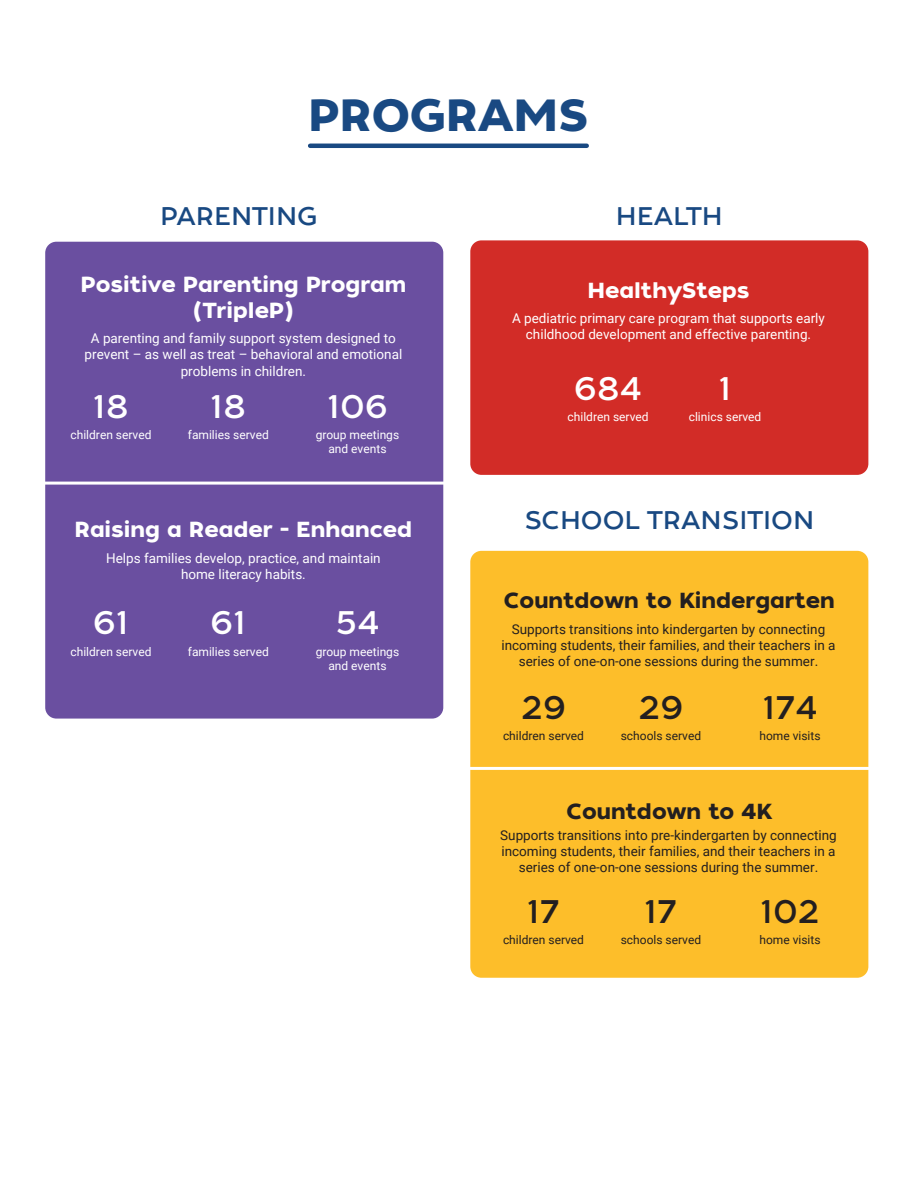
<style>
.page{position:relative;width:918px;height:1188px;background:#fff}
.page>*{position:absolute;margin:0;border:0;box-sizing:border-box;transform-origin:0 0}
.t1{font:45px "Tide Sans 600 Bunny";color:#194982}
.t2{font:32.7px "Tide Sans 400 Lil Dude";color:#fff}
.t3{font:32.7px "Tide Sans 400 Lil Dude";color:#231f20}
.t4{font:25.5px "Tide Sans 400 Lil Dude";color:#194982}
.t5{font:21.75px/26.1px "Tide Sans 600 Bunny";color:#fff;text-align:center}
.t6{font:21.75px "Tide Sans 600 Bunny";color:#231f20}
.t7{font:13.5px/16.2px "Roboto";color:#231f20;text-align:center}
.t8{font:13.5px/16.2px "Roboto";color:#fff;text-align:center}
.t9{font:12px/14.4px "Roboto";color:#fff;text-align:center}
.t10{font:12px "Roboto";color:#231f20}
</style>
<div class="page">
<div style="left:45px;top:242px;width:398px;height:477px;background:#6a4fa0;border-radius:11px"></div>
<hr style="left:27px;top:482px;width:431px;height:3px;background:#fff">
<div style="left:470px;top:240px;width:398px;height:235px;background:#d22c27;border-radius:11px"></div>
<hr style="left:310px;top:144px;width:277px;height:4px;background:#194982">
<div style="left:470px;top:551px;width:398px;height:427px;background:#fdbe2a;border-radius:11px"></div>
<hr style="left:460px;top:767px;width:431px;height:3px;background:#fff">
<h1 class="t1" style="left:308px;top:87px;width:282px">PROGRAMS</h1>
<h3 class="t4" style="left:160px;top:200px;width:159px">PARENTING</h3>
<h3 class="t4" style="left:616px;top:199px;width:108px">HEALTH</h3>
<h3 class="t5" style="left:81px;top:272px;width:327px">Positive Parenting Program (TripleP)</h3>
<p class="t8" style="left:85px;top:330px;width:319px">A parenting and family support system designed to prevent – as well as treat – behavioral and emotional problems in children.</p>
<h2 class="t2" style="left:210px;top:385px;width:38px">18</h2>
<p class="t9" style="left:188px;top:427px;width:83px">families served</p>
<h2 class="t2" style="left:327px;top:385px;width:62px">106</h2>
<p class="t9" style="left:316px;top:427px;width:85px">group meetings and events</p>
<h2 class="t2" style="left:93px;top:385px;width:38px">18</h2>
<p class="t9" style="left:70px;top:427px;width:83px">children served</p>
<h3 class="t5" style="left:74px;top:517px;width:339px">Raising a Reader - Enhanced</h3>
<p class="t8" style="left:106px;top:549px;width:276px">Helps families develop, practice, and maintain home literacy habits.</p>
<h2 class="t2" style="left:93px;top:602px;width:37px">61</h2>
<p class="t9" style="left:70px;top:644px;width:83px">children served</p>
<h2 class="t2" style="left:211px;top:602px;width:37px">61</h2>
<p class="t9" style="left:188px;top:644px;width:83px">families served</p>
<h2 class="t2" style="left:335px;top:602px;width:46px">54</h2>
<p class="t9" style="left:316px;top:644px;width:85px">group meetings and events</p>
<h3 class="t5" style="left:587px;top:278px;width:164px">HealthySteps</h3>
<p class="t8" style="left:512px;top:310px;width:314px">A pediatric primary care program that supports early childhood development and effective parenting.</p>
<h2 class="t2" style="left:719px;top:368px;width:14px">1</h2>
<p class="t9" style="left:689px;top:409px;width:74px">clinics served</p>
<h2 class="t2" style="left:574px;top:368px;width:69px">684</h2>
<p class="t9" style="left:568px;top:409px;width:83px">children served</p>
<h3 class="t4" style="left:524px;top:504px;width:291px">SCHOOL TRANSITION</h3>
<h3 class="t6" style="left:504px;top:587px;width:332px">Countdown to Kindergarten</h3>
<p class="t7" style="left:501px;top:620px;width:336px">Supports transitions into kindergarten by connecting incoming students, their families, and their teachers in a series of one-on-one sessions during the summer.</p>
<h2 class="t3" style="left:521px;top:687px;width:46px">29</h2>
<p class="t10" style="left:503px;top:727px;width:83px">children served</p>
<h2 class="t3" style="left:639px;top:687px;width:46px">29</h2>
<p class="t10" style="left:621px;top:727px;width:82px">schools served</p>
<h2 class="t3" style="left:762px;top:687px;width:57px">174</h2>
<p class="t10" style="left:759px;top:727px;width:63px">home visits</p>
<h3 class="t6" style="left:566px;top:797px;width:207px">Countdown to 4K</h3>
<p class="t7" style="left:500px;top:826px;width:338px">Supports transitions into pre-kindergarten by connecting incoming students, their families, and their teachers in a series of one-on-one sessions during the summer.</p>
<h2 class="t3" style="left:527px;top:891px;width:35px">17</h2>
<p class="t10" style="left:503px;top:932px;width:83px">children served</p>
<h2 class="t3" style="left:644px;top:891px;width:35px">17</h2>
<p class="t10" style="left:621px;top:932px;width:82px">schools served</p>
<h2 class="t3" style="left:760px;top:891px;width:61px">102</h2>
<p class="t10" style="left:759px;top:932px;width:63px">home visits</p>
</div>
